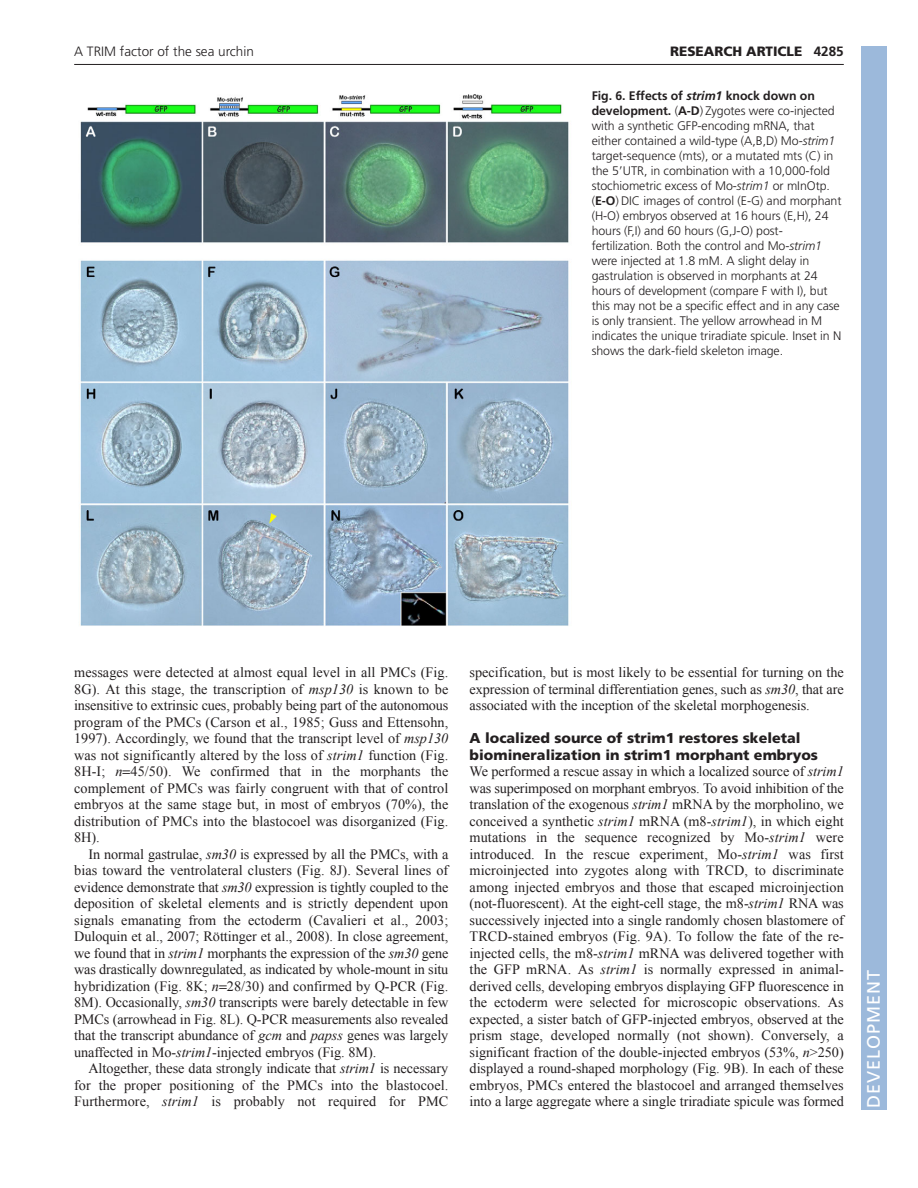
<style>
.page{position:relative;width:918px;height:1188px;background:#fff}
.page>*{position:absolute;margin:0;border:0;box-sizing:border-box;transform-origin:0 0}
.t1{font:18px "Frutiger LT Std";letter-spacing:.055em;color:#fff}
.t2{font:14.25px/16.5px "Times New Roman";letter-spacing:-.005em;color:#231f20;text-align:justify}
.t3{font:900 14.25px/16.5px "Frutiger LT Std";color:#231f20}
.t4{font:300 13.5px "Frutiger LT Std";color:#231f20}
.t5{font:900 13.5px "Frutiger LT Std";color:#231f20}
.t6{font:300 12.3px/15px "Frutiger LT Std";letter-spacing:-.005em;color:#231f20}
.s1{font-weight:700}
.s2{font-weight:700;font-style:italic}
.s3{font-style:italic}
.s4{font-family:"Mathematical Pi One";font-weight:400}
</style>
<div class="page">
<hr style="left:74px;top:64px;width:770px;height:1px;background:#231f20">
<img style="left:80px;top:94px;width:489px;height:532px">
<div style="left:861px;top:46px;width:25px;height:1064px;background:#9cb9db"></div>
<p class="t4" style="left:74px;top:46px;width:181px">A TRIM factor of the sea urchin</p>
<p class="t5" style="left:670px;top:46px;width:175px">RESEARCH ARTICLE <span class="s1">4285</span></p>
<p class="t6" style="left:592px;top:89px;width:251px"><span class="s1">Fig. 6. Effects of</span> <span class="s2">strim1</span> <span class="s1">knock down on development.</span> (<span class="s1">A-D</span>) Zygotes were co-injected with a synthetic GFP-encoding mRNA, that either contained a wild-type (A,B,D) Mo-<span class="s3">strim1 </span>target-sequence (mts), or a mutated mts (C) in the 5<span class="s4">-</span>UTR, in combination with a 10,000-fold stochiometric excess of Mo-<span class="s3">strim1</span> or mInOtp. (<span class="s1">E-O</span>) DIC images of control (E-G) and morphant (H-O) embryos observed at 16 hours (E,H), 24 hours (F,I) and 60 hours (G,J-O) post&shy;fertilization. Both the control and Mo-<span class="s3">strim1 </span>were injected at 1.8 mM. A slight delay in gastrulation is observed in morphants at 24 hours of development (compare F with I), but this may not be a specific effect and in any case is only transient. The yellow arrowhead in M indicates the unique triradiate spicule. Inset in N shows the dark-field skeleton image.</p>
<p class="t2" style="left:74px;top:664px;width:376px">messages were detected at almost equal level in all PMCs (Fig.<br>8G). At this stage, the transcription of <span class="s3">msp130</span> is known to be insensitive to extrinsic cues, probably being part of the autonomous program of the PMCs (Carson et al., 1985; Guss and Ettensohn, 1997). Accordingly, we found that the transcript level of <span class="s3">msp130 </span>was not significantly altered by the loss of <span class="s3">strim1</span> function (Fig.<br>8H-I; <span class="s3">n</span> 45/50). We confirmed that in the morphants the complement of PMCs was fairly congruent with that of control embryos at the same stage but, in most of embryos (70%), the distribution of PMCs into the blastocoel was disorganized (Fig.<br>8H).</p>
<p class="t2" style="left:74px;top:846px;width:376px;text-indent:14px">In normal gastrulae, <span class="s3">sm30</span> is expressed by all the PMCs, with a bias toward the ventrolateral clusters (Fig. 8J). Several lines of evidence demonstrate that <span class="s3">sm30</span> expression is tightly coupled to the deposition of skeletal elements and is strictly dependent upon signals emanating from the ectoderm (Cavalieri et al., 2003; Duloquin et al., 2007; Röttinger et al., 2008). In close agreement, we found that in <span class="s3">strim1</span> morphants the expression of the <span class="s3">sm30</span> gene was drastically downregulated, as indicated by whole-mount in situ hybridization (Fig. 8K; <span class="s3">n</span> 28/30) and confirmed by Q-PCR (Fig.<br>8M). Occasionally, <span class="s3">sm30</span> transcripts were barely detectable in few PMCs (arrowhead in Fig. 8L). Q-PCR measurements also revealed that the transcript abundance of <span class="s3">gcm</span> and <span class="s3">papss</span> genes was largely unaffected in Mo-<span class="s3">strim1</span>-injected embryos (Fig. 8M).</p>
<p class="t2" style="left:74px;top:1060px;width:376px;text-indent:14px">Altogether, these data strongly indicate that <span class="s3">strim1</span> is necessary for the proper positioning of the PMCs into the blastocoel.<br>Furthermore, <span class="s3">strim1</span> is probably not required for PMC</p>
<p class="t2" style="left:470px;top:664px;width:376px">specification, but is most likely to be essential for turning on the expression of terminal differentiation genes, such as <span class="s3">sm30</span>, that are associated with the inception of the skeletal morphogenesis.</p>
<p class="t3" style="left:470px;top:731px;width:350px">A localized source of strim1 restores skeletal biomineralization in strim1 morphant embryos</p>
<p class="t2" style="left:470px;top:763px;width:376px">We performed a rescue assay in which a localized source of <span class="s3">strim1 </span>was superimposed on morphant embryos. To avoid inhibition of the translation of the exogenous <span class="s3">strim1</span> mRNA by the morpholino, we conceived a synthetic <span class="s3">strim1</span> mRNA (m8-<span class="s3">strim1</span>), in which eight mutations in the sequence recognized by Mo-<span class="s3">strim1</span> were introduced. In the rescue experiment, Mo-<span class="s3">strim1</span> was first microinjected into zygotes along with TRCD, to discriminate among injected embryos and those that escaped microinjection (not-fluorescent). At the eight-cell stage, the m8-<span class="s3">strim1</span> RNA was successively injected into a single randomly chosen blastomere of TRCD-stained embryos (Fig. 9A). To follow the fate of the re&shy;injected cells, the m8-<span class="s3">strim1</span> mRNA was delivered together with the GFP mRNA. As <span class="s3">strim1</span> is normally expressed in animal&shy;derived cells, developing embryos displaying GFP fluorescence in the ectoderm were selected for microscopic observations. As expected, a sister batch of GFP-injected embryos, observed at the prism stage, developed normally (not shown). Conversely, a significant fraction of the double-injected embryos (53%, <span class="s3">n</span>&gt;250) displayed a round-shaped morphology (Fig. 9B). In each of these embryos, PMCs entered the blastocoel and arranged themselves into a large aggregate where a single triradiate spicule was formed</p>
<p class="t1" style="left:863px;top:1108px;width:140px;rotate:-90deg">DEVELOPMENT</p>
</div>
